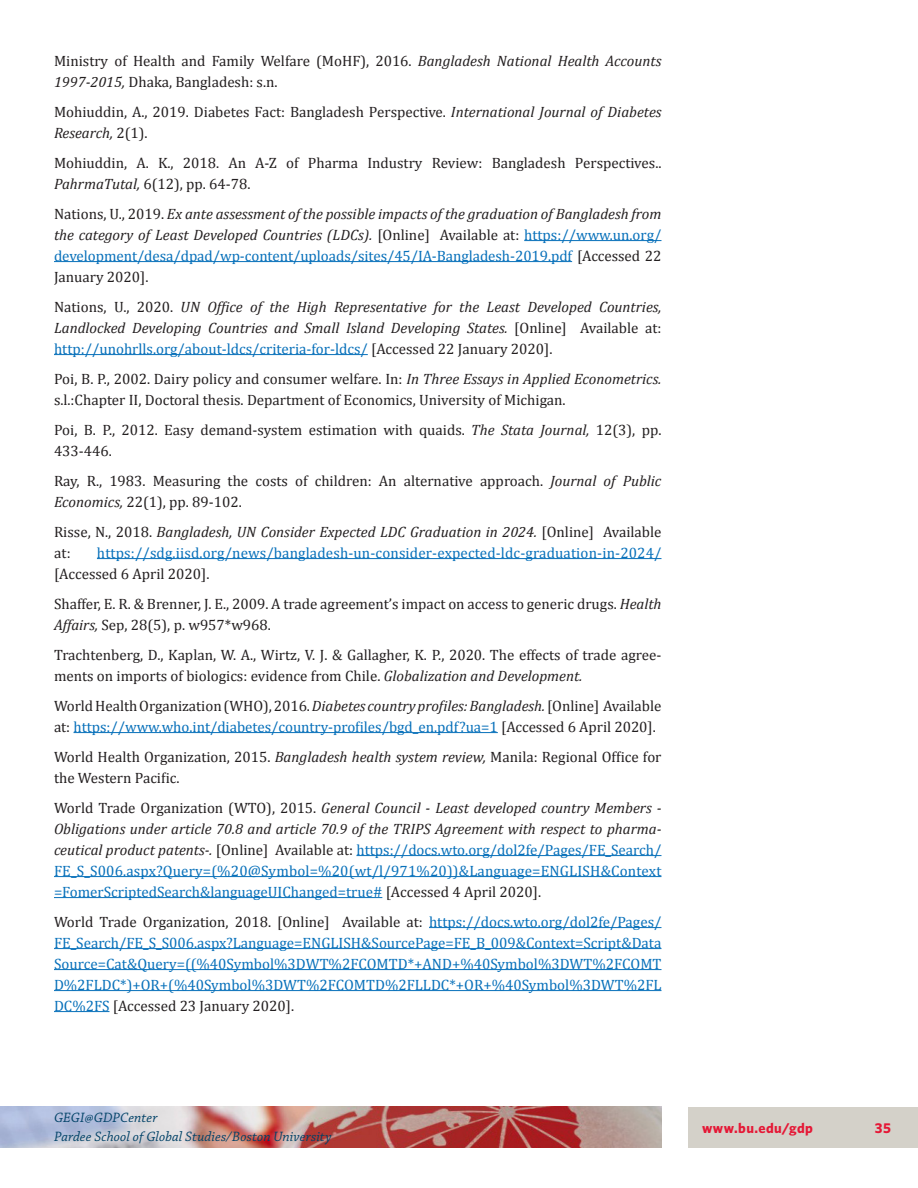
<style>
.page{position:relative;width:918px;height:1188px;background:#fff}
.page>*{position:absolute;margin:0;border:0;box-sizing:border-box;transform-origin:0 0}
.Bibliography{font:15px/21px "Cambria";color:#231f20}
.Bibliography-2{font:15px/21px "Cambria";color:#0770ba;text-align:justify}
.Bibliography-3{font:italic 15px/21px "Cambria";color:#231f20;text-align:justify}
.t1{font:italic 14.25px/18.8px "Chaparral Pro";letter-spacing:.005em;color:#004167}
.t2{font:700 14.25px "Whitney";letter-spacing:.025em;color:#e51836}
.s1{font-style:italic}
.s2{font-style:normal}
.s3{font-style:normal;color:#0770ba}
.s4{color:#231f20}
.s5{color:#0770ba}
.s6{font-style:italic;color:#231f20}
</style>
<div class="page">
<img style="left:0;top:1107px;width:662px;height:40px">
<div style="left:688px;top:1107px;width:230px;height:40px;background:#d4d1c9"></div>
<hr style="left:524px;top:240px;width:138px;height:1px;background:#0770ba">
<hr style="left:54px;top:261px;width:518px;height:1px;background:#0770ba">
<hr style="left:54px;top:354px;width:314px;height:1px;background:#0770ba">
<hr style="left:97px;top:558px;width:564px;height:1px;background:#0770ba">
<hr style="left:74px;top:732px;width:424px;height:1px;background:#0770ba">
<hr style="left:356px;top:855px;width:305px;height:1px;background:#0770ba">
<hr style="left:54px;top:876px;width:608px;height:1px;background:#0770ba">
<hr style="left:54px;top:897px;width:328px;height:1px;background:#0770ba">
<hr style="left:429px;top:927px;width:232px;height:1px;background:#0770ba">
<hr style="left:54px;top:948px;width:608px;height:1px;background:#0770ba">
<hr style="left:54px;top:969px;width:608px;height:1px;background:#0770ba">
<hr style="left:54px;top:990px;width:608px;height:1px;background:#0770ba">
<hr style="left:54px;top:1011px;width:56px;height:1px;background:#0770ba">
<p class="Bibliography" style="left:54px;top:50px;width:609px">Ministry of Health and Family Welfare (MoHF), 2016. <span class="s1">Bangladesh National Health Accounts<br>1997-2015,</span> Dhaka, Bangladesh: s.n.</p>
<p class="Bibliography" style="left:54px;top:101px;width:609px">Mohiuddin, A., 2019. Diabetes Fact: Bangladesh Perspective. <span class="s1">International Journal of Diabetes<br>Research,</span> 2(1).</p>
<p class="Bibliography" style="left:54px;top:152px;width:609px">Mohiuddin, A. K., 2018. An A-Z of Pharma Industry Review: Bangladesh Perspectives..<br><span class="s1">PahrmaTutal,</span> 6(12), pp. 64-78.</p>
<p class="Bibliography-3" style="left:54px;top:202px;width:609px"><span class="s2">Nations, U., 2019.</span> Ex ante assessment of the possible impacts of the graduation of Bangladesh from the category of Least Developed Countries (LDCs). <span class="s2">[Online] Available at:</span> <span class="s3">https://www.un.org/ development/desa/dpad/wp-content/uploads/sites/45/IA-Bangladesh-2019.pdf</span> <span class="s2">[Accessed 22<br>January 2020].</span></p>
<p class="Bibliography-3" style="left:54px;top:295px;width:609px"><span class="s2">Nations, U., 2020.</span> UN Office of the High Representative for the Least Developed Countries, Landlocked Developing Countries and Small Island Developing States. <span class="s2">[Online] Available at: </span><span class="s3">http://unohrlls.org/about-ldcs/criteria-for-ldcs/</span> <span class="s2">[Accessed 22 January 2020].</span></p>
<p class="Bibliography" style="left:54px;top:368px;width:609px">Poi, B. P., 2002. Dairy policy and consumer welfare. In: <span class="s1">In Three Essays in Applied Econometrics. </span>s.l.:Chapter II, Doctoral thesis. Department of Economics, University of Michigan.</p>
<p class="Bibliography" style="left:54px;top:419px;width:609px">Poi, B. P., 2012. Easy demand-system estimation with quaids. <span class="s1">The Stata Journal,</span> 12(3), pp.<br>433-446.</p>
<p class="Bibliography" style="left:54px;top:470px;width:609px">Ray, R., 1983. Measuring the costs of children: An alternative approach. <span class="s1">Journal of Public<br>Economics,</span> 22(1), pp. 89-102.</p>
<p class="Bibliography-3" style="left:54px;top:520px;width:609px"><span class="s2">Risse, N., 2018.</span> Bangladesh, UN Consider Expected LDC Graduation in 2024. <span class="s2">[Online] Available at:</span></p>
<p class="Bibliography-2" style="left:54px;top:542px;width:609px;text-indent:43px">https://sdg.iisd.org/news/bangladesh-un-consider-expected-ldc-graduation-in-2024/ <span class="s4">[Accessed 6 April 2020].</span></p>
<p class="Bibliography" style="left:54px;top:593px;width:609px">Shaffer, E. R. &amp; Brenner, J. E., 2009. A trade agreement’s impact on access to generic drugs. <span class="s1">Health<br>Affairs,</span> Sep, 28(5), p. w957*w968.</p>
<p class="Bibliography" style="left:54px;top:644px;width:609px">Trachtenberg, D., Kaplan, W. A., Wirtz, V. J. &amp; Gallagher, K. P., 2020. The effects of trade agree&shy;ments on imports of biologics: evidence from Chile. <span class="s1">Globalization and Development.</span></p>
<p class="Bibliography" style="left:54px;top:695px;width:609px">World Health Organization (WHO), 2016. <span class="s1">Diabetes country profiles: Bangladesh.</span> [Online] Available at: <span class="s5">https://www.who.int/diabetes/country-profiles/bgd_en.pdf?ua=1</span> [Accessed 6 April 2020].</p>
<p class="Bibliography" style="left:54px;top:746px;width:609px">World Health Organization, 2015. <span class="s1">Bangladesh health system review,</span> Manila: Regional Office for the Western Pacific.</p>
<p class="Bibliography-2" style="left:54px;top:797px;width:609px"><span class="s4">World Trade Organization (WTO), 2015.</span> <span class="s6">General Council - Least developed country Members - Obligations under article 70.8 and article 70.9 of the TRIPS Agreement with respect to pharma&shy;ceutical product patents-.</span> <span class="s4">[Online] Available at:</span> https://docs.wto.org/dol2fe/Pages/FE_Search/ FE_S_S006.aspx?Query=(%20@Symbol=%20(wt/l/971%20))&amp;Language=ENGLISH&amp;Context =FomerScriptedSearch&amp;languageUIChanged=true# <span class="s4">[Accessed 4 April 2020].</span></p>
<p class="Bibliography-2" style="left:54px;top:911px;width:609px"><span class="s4">World Trade Organization, 2018. [Online] Available at:</span> https://docs.wto.org/dol2fe/Pages/ FE_Search/FE_S_S006.aspx?Language=ENGLISH&amp;SourcePage=FE_B_009&amp;Context=Script&amp;Data Source=Cat&amp;Query=((%40Symbol%3DWT%2FCOMTD*+AND+%40Symbol%3DWT%2FCOMT D%2FLDC*)+OR+(%40Symbol%3DWT%2FCOMTD%2FLLDC*+OR+%40Symbol%3DWT%2FL DC%2FS <span class="s4">[Accessed 23 January 2020].</span></p>
<p class="t1" style="left:54px;top:1109px;width:279px">GEGI@GDPCenter<br>Pardee School of Global Studies/Boston University</p>
<p class="t2" style="left:702px;top:1118px;width:113px">www.bu.edu/gdp</p>
<p class="t2" style="left:875px;top:1118px;width:18px">35</p>
</div>
